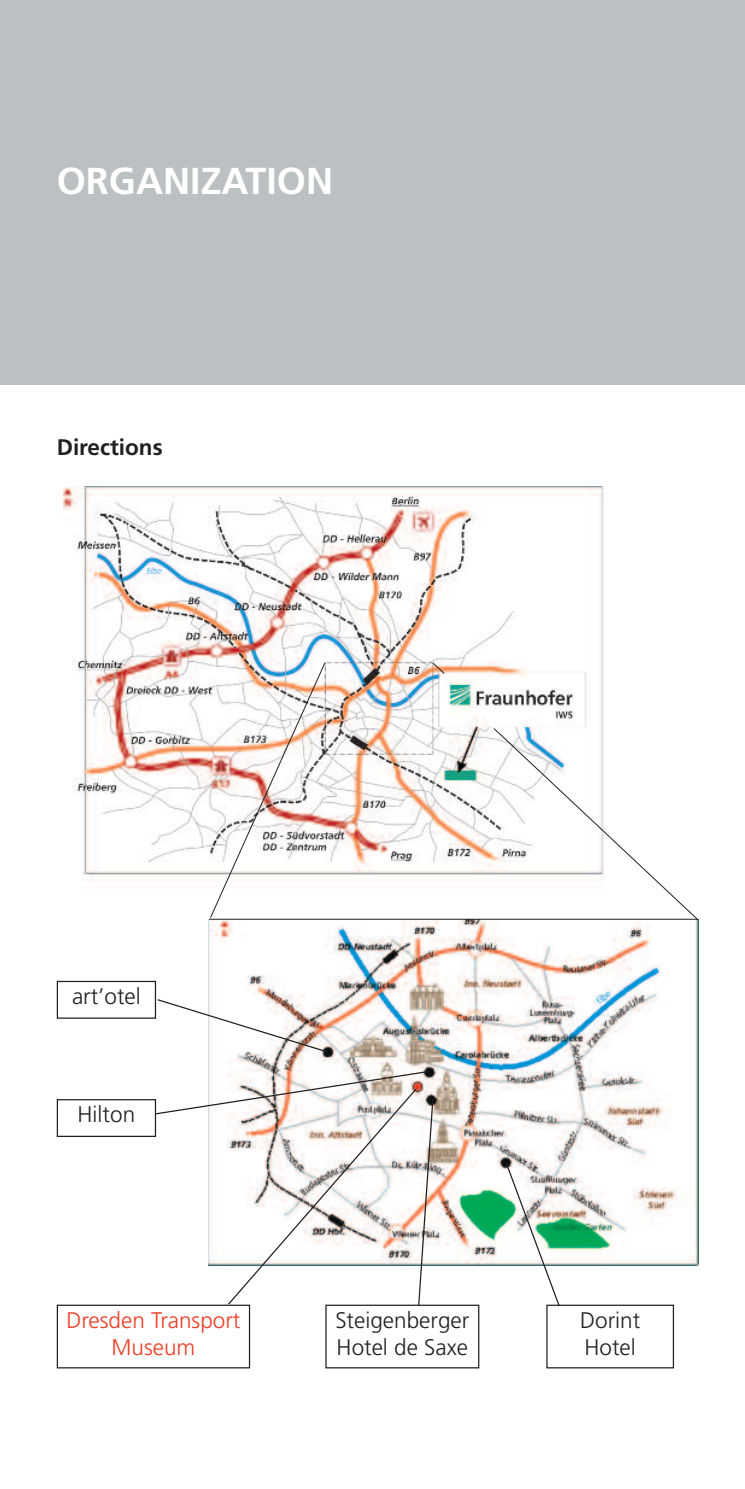
<style>
.page{position:relative;width:745px;height:1489px;background:#fff}
.page>*{position:absolute;margin:0;border:0;box-sizing:border-box;transform-origin:0 0}
.t1{font:700 37.5px "Frutiger LT Com";color:#fff}
.t2{font:300 22.5px/27px "Frutiger LT Com";color:#231f20}
.t3{font:300 22.5px/27px "Frutiger LT Com";color:#ef3c25;text-align:center}
.t4{font:700 22.5px "Frutiger LT Com";color:#231f20}
</style>
<div class="page">
<div style="left:0;top:0;width:744px;height:385px;background:#bbc0c3"></div>
<img style="left:64px;top:487px;width:540px;height:394px">
<img style="left:209px;top:919px;width:489px;height:346px">
<svg style="left:209px;top:662px;width:116px;height:256px"></svg>
<svg style="left:493px;top:727px;width:205px;height:194px"></svg>
<svg style="left:156px;top:998px;width:172px;height:55px"></svg>
<svg style="left:154px;top:1070px;width:280px;height:236px"></svg>
<svg style="left:504px;top:1161px;width:56px;height:143px"></svg>
<div style="left:57px;top:980px;width:99px;height:38px;border:1px solid #231f20"></div>
<div style="left:57px;top:1098px;width:99px;height:38px;border:1px solid #231f20"></div>
<div style="left:57px;top:1304px;width:193px;height:64px;border:1px solid #231f20"></div>
<div style="left:325px;top:1304px;width:154px;height:64px;border:1px solid #231f20"></div>
<div style="left:546px;top:1304px;width:127px;height:64px;border:1px solid #231f20"></div>
<hr style="left:209px;top:918px;width:487px;height:1px;background:#231f20">
<svg style="left:431px;top:662px;width:14px;height:12px"></svg>
<h1 class="t1" style="left:57px;top:159px;width:278px">ORgANIzATION</h1>
<p class="t4" style="left:57px;top:434px;width:107px">directions</p>
<p class="t2" style="left:72px;top:982px;width:70px">art’otel</p>
<p class="t2" style="left:78px;top:1100px;width:59px">Hilton</p>
<p class="t3" style="left:66px;top:1306px;width:175px">Dresden Transport<br>Museum</p>
<p class="t2" style="left:335px;top:1306px;width:135px">Steigenberger<br>Hotel de Saxe</p>
<p class="t2" style="left:579px;top:1306px;width:62px">Dorint<br>Hotel</p>
</div>
